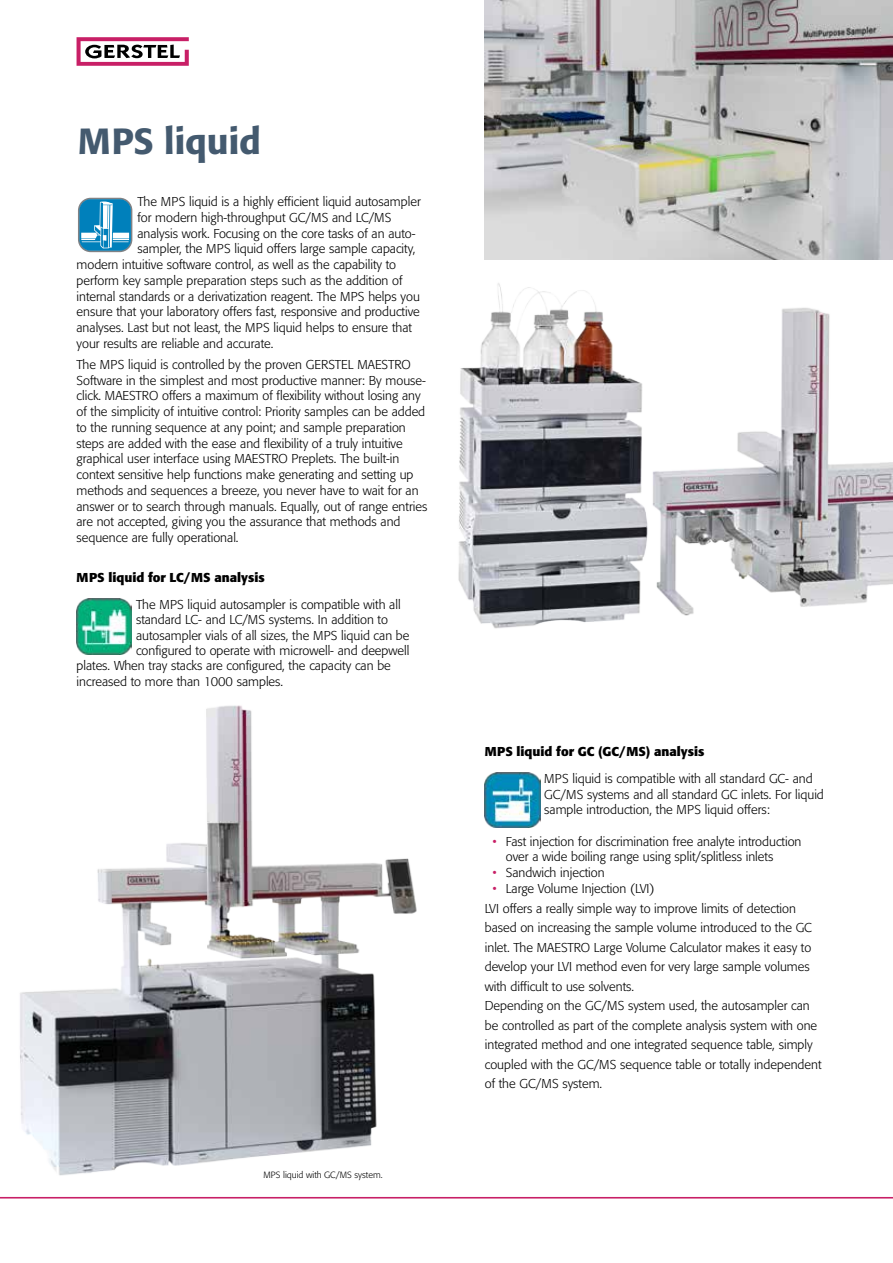
<style>
.page{position:relative;width:893px;height:1263px;background:#fff}
.page>*{position:absolute;margin:0;border:0;box-sizing:border-box;transform-origin:0 0}
.t1{font:500 36px "Formata";color:#445a6f}
.t2{font:300 12.75px/15.8px "Formata";color:#000}
.t3{font:700 12.75px "Formata";color:#000}
.t4{font:300 9px "Formata";color:#000}
.s1{font-size:13.05px;color:#c81f66}
</style>
<div class="page">
<div style="left:78px;top:198px;width:54px;height:54px;background:#808285;border-radius:13px"></div>
<svg style="left:79px;top:199px;width:52px;height:52px;background:#449fc9"></svg>
<img style="left:484px;top:0;width:409px;height:260px">
<img style="left:77px;top:599px;width:55px;height:55px">
<img style="left:485px;top:772px;width:55px;height:56px">
<img style="left:20px;top:705px;width:397px;height:449px">
<img style="left:458px;top:283px;width:435px;height:346px">
<svg style="left:0;top:1154px;width:893px;height:45px"></svg>
<svg style="left:77px;top:37px;width:112px;height:29px"></svg>
<h1 class="t1" style="left:78px;top:119px;width:185px">MPS liquid</h1>
<p class="t2" style="left:137px;top:194px;width:285px">The MPS liquid is a highly efficient liquid autosampler</p>
<p class="t2" style="left:137px;top:210px;width:256px">for modern high-throughput GC/MS and LC/MS</p>
<p class="t2" style="left:137px;top:225px;width:279px">analysis work. Focusing on the core tasks of an auto-</p>
<p class="t2" style="left:137px;top:241px;width:279px">sampler, the MPS liquid offers large sample capacity,</p>
<p class="t2" style="left:77px;top:257px;width:321px">modern intuitive software control, as well as the capability to</p>
<p class="t2" style="left:77px;top:273px;width:328px">perform key sample preparation steps such as the addition of</p>
<p class="t2" style="left:77px;top:288px;width:345px">internal standards or a derivatization reagent. The MPS helps you</p>
<p class="t2" style="left:77px;top:304px;width:345px">ensure that your laboratory offers fast, responsive and productive</p>
<p class="t2" style="left:77px;top:320px;width:337px">analyses. Last but not least, the MPS liquid helps to ensure that</p>
<p class="t2" style="left:77px;top:336px;width:198px">your results are reliable and accurate.</p>
<p class="t2" style="left:77px;top:357px;width:352px">The MPS liquid is controlled by the proven GERSTEL MAESTRO Software in the simplest and most productive manner: By mouse&shy;click. MAESTRO offers a maximum of flexibility without losing any of the simplicity of intuitive control: Priority samples can be added to the running sequence at any point; and sample preparation steps are added with the ease and flexibility of a truly intuitive graphical user interface using MAESTRO Preplets. The built-in context sensitive help functions make generating and setting up methods and sequences a breeze, you never have to wait for an answer or to search through manuals. Equally, out of range entries are not accepted, giving you the assurance that methods and sequence are fully operational.</p>
<p class="t3" style="left:77px;top:569px;width:190px">MPS liquid for LC/MS analysis</p>
<p class="t2" style="left:136px;top:597px;width:266px">The MPS liquid autosampler is compatible with all</p>
<p class="t2" style="left:136px;top:612px;width:253px">standard LC- and LC/MS systems. In addition to</p>
<p class="t2" style="left:136px;top:627px;width:275px">autosampler vials of all sizes, the MPS liquid can be</p>
<p class="t2" style="left:136px;top:643px;width:275px">configured to operate with microwell- and deepwell</p>
<p class="t2" style="left:77px;top:658px;width:316px">plates. When tray stacks are configured, the capacity can be</p>
<p class="t2" style="left:77px;top:673px;width:208px">increased to more than 1000 samples.</p>
<p class="t4" style="left:263px;top:1170px;width:121px">MPS liquid with GC/MS system.</p>
<p class="t3" style="left:485px;top:744px;width:221px">MPS liquid for GC (GC/MS) analysis</p>
<p class="t2" style="left:544px;top:771px;width:281px;line-height:15.3px">MPS liquid is compatible with all standard GC- and<br>GC/MS systems and all standard GC inlets. For liquid sample introduction, the MPS liquid offers:</p>
<p class="t2" style="left:506px;top:833px;width:297px;line-height:15.3px;text-indent:-13px"><span class="s1">•</span> Fast injection for discrimination free analyte introduction over a wide boiling range using split/splitless inlets</p>
<p class="t2" style="left:492px;top:865px;width:114px"><span class="s1">•</span> Sandwich injection</p>
<p class="t2" style="left:485px;top:879px;width:338px;line-height:19.5px;text-indent:8px"><span class="s1">•</span> Large Volume Injection (LVI)<br>LVI offers a really simple way to improve limits of detection based on increasing the sample volume introduced to the GC inlet. The MAESTRO Large Volume Calculator makes it easy to develop your LVI method even for very large sample volumes with difficult to use solvents.<br>Depending on the GC/MS system used, the autosampler can be controlled as part of the complete analysis system with one integrated method and one integrated sequence table, simply coupled with the GC/MS sequence table or totally independent of the GC/MS system.</p>
</div>
